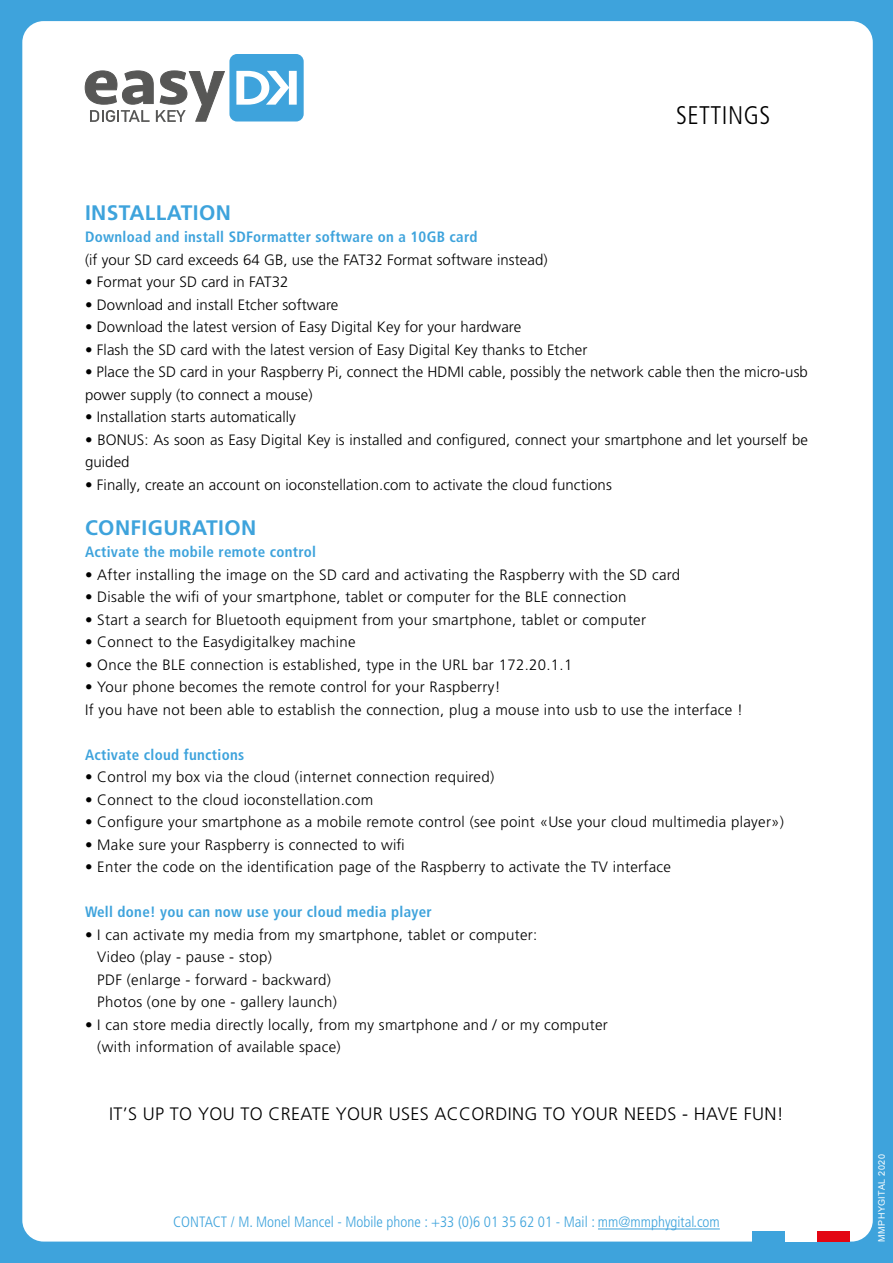
<style>
.page{position:relative;width:893px;height:1263px;background:#3ea3dc}
.page>*{position:absolute;margin:0;border:0;box-sizing:border-box;transform-origin:0 0}
.t1{font:300 condensed 25.5px "Frutiger LT Pro";letter-spacing:.02em;color:#000}
.t2{font:700 21px "Frutiger LT Pro";letter-spacing:.02em;color:#3ea3dc}
.t3{font:300 18px "Frutiger LT Pro";letter-spacing:.02em;color:#000}
.t4{font:300 15px/22.5px "Frutiger LT Pro";letter-spacing:.02em;color:#000}
.t5{font:700 condensed 15px "Frutiger LT Pro";letter-spacing:.02em;color:#3ea3dc}
.t6{font:300 condensed 15px "Frutiger LT Pro";color:#3ea3dc}
.t7{font:9px "Arial";letter-spacing:.05em;color:#fff}
</style>
<div class="page">
<div style="left:22px;top:21px;width:851px;height:1220px;background:#fff;border-radius:21px"></div>
<div style="left:752px;top:1231px;width:32px;height:10px;background:#3ea3dc"></div>
<div style="left:818px;top:1231px;width:32px;height:10px;background:#e30613"></div>
<hr style="left:598px;top:1228px;width:122px;height:1px;background:#3ea3dc">
<div style="left:229px;top:54px;width:75px;height:67px;background:#3ea3dc;border-radius:8px"></div>
<svg style="left:236px;top:71px;width:61px;height:34px"></svg>
<svg style="left:85px;top:70px;width:140px;height:52px"></svg>
<h1 class="t1" style="left:676px;top:100px;width:96px">SETTINGS</h1>
<h2 class="t2" style="left:85px;top:200px;width:147px">INSTALLATION</h2>
<p class="t5" style="left:85px;top:228px;width:394px">Download and install SDFormatter software on a 10GB card</p>
<p class="t4" style="left:85px;top:249px;width:464px">(if your SD card exceeds 64 GB, use the FAT32 Format software instead)</p>
<p class="t4" style="left:85px;top:271px;width:205px">• Format your SD card in FAT32</p>
<p class="t4" style="left:85px;top:294px;width:255px">• Download and install Etcher software</p>
<p class="t4" style="left:85px;top:316px;width:438px">• Download the latest version of Easy Digital Key for your hardware</p>
<p class="t4" style="left:85px;top:339px;width:504px">• Flash the SD card with the latest version of Easy Digital Key thanks to Etcher</p>
<p class="t4" style="left:85px;top:361px;width:724px">• Place the SD card in your Raspberry Pi, connect the HDMI cable, possibly the network cable then the micro-usb power supply (to connect a mouse)</p>
<p class="t4" style="left:85px;top:406px;width:212px">• Installation starts automatically</p>
<p class="t4" style="left:85px;top:429px;width:724px">• BONUS: As soon as Easy Digital Key is installed and configured, connect your smartphone and let yourself be guided</p>
<p class="t4" style="left:85px;top:474px;width:528px">• Finally, create an account on ioconstellation.com to activate the cloud functions</p>
<h2 class="t2" style="left:85px;top:515px;width:173px">CONFIGURATION</h2>
<p class="t5" style="left:85px;top:543px;width:233px">Activate the mobile remote control</p>
<p class="t4" style="left:85px;top:564px;width:597px">• After installing the image on the SD card and activating the Raspberry with the SD card</p>
<p class="t4" style="left:85px;top:586px;width:543px">• Disable the wifi of your smartphone, tablet or computer for the BLE connection</p>
<p class="t4" style="left:85px;top:609px;width:563px">• Start a search for Bluetooth equipment from your smartphone, tablet or computer</p>
<p class="t4" style="left:85px;top:631px;width:272px">• Connect to the Easydigitalkey machine</p>
<p class="t4" style="left:85px;top:654px;width:489px">• Once the BLE connection is established, type in the URL bar 172.20.1.1</p>
<p class="t4" style="left:85px;top:676px;width:659px">• Your phone becomes the remote control for your Raspberry!<br>If you have not been able to establish the connection, plug a mouse into usb to use the interface !</p>
<p class="t5" style="left:85px;top:746px;width:161px">Activate cloud functions</p>
<p class="t4" style="left:85px;top:766px;width:411px">• Control my box via the cloud (internet connection required)</p>
<p class="t4" style="left:85px;top:789px;width:290px">• Connect to the cloud ioconstellation.com</p>
<p class="t4" style="left:85px;top:811px;width:701px">• Configure your smartphone as a mobile remote control (see point «Use your cloud multimedia player»)</p>
<p class="t4" style="left:85px;top:834px;width:321px">• Make sure your Raspberry is connected to wifi</p>
<p class="t4" style="left:85px;top:856px;width:587px">• Enter the code on the identification page of the Raspberry to activate the TV interface</p>
<p class="t5" style="left:85px;top:903px;width:348px">Well done! you can now use your cloud media player</p>
<p class="t4" style="left:97px;top:924px;width:441px;text-indent:-12px">• I can activate my media from my smartphone, tablet or computer:<br>Video (play - pause - stop)<br>PDF (enlarge - forward - backward)<br>Photos (one by one - gallery launch)</p>
<p class="t4" style="left:97px;top:1014px;width:512px;text-indent:-12px">• I can store media directly locally, from my smartphone and / or my computer (with information of available space)</p>
<p class="t3" style="left:109px;top:1103px;width:676px">IT’S UP TO YOU TO CREATE YOUR USES ACCORDING TO YOUR NEEDS - HAVE FUN!</p>
<p class="t6" style="left:173px;top:1214px;width:548px">CONTACT / M. Monel Mancel - Mobile phone : +33 (0)6 01 35 62 01 - Mail : mm@mmphygital.com</p>
<p class="t7" style="left:876px;top:1242px;width:89px;rotate:-90deg">MMPHYGITAL 2020</p>
</div>
